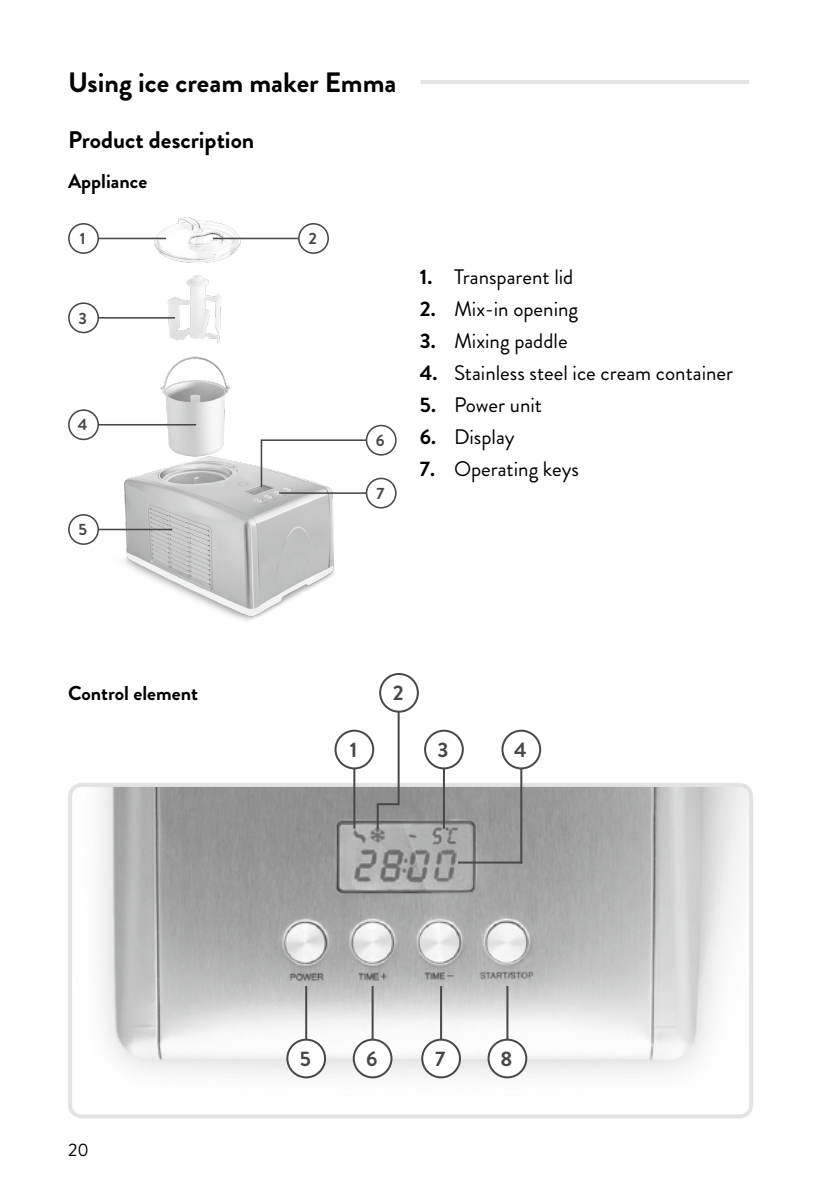
<style>
.page{position:relative;width:840px;height:1191px;background:#fff}
.page>*{position:absolute;margin:0;border:0;box-sizing:border-box;transform-origin:0 0}
.t1{font:700 28px "Brandon Grotesque";color:#000}
.t2{font:700 24px "Brandon Grotesque";color:#000}
.t3{font:21px "Brandon Grotesque";color:#000}
.t4{font:700 21px "Brandon Grotesque";color:#484847}
.t5{font:700 20px "Brandon Grotesque";color:#000}
.t6{font:18px "Brandon Grotesque";color:#000}
.t7{font:700 16.4px "Brandon Grotesque";color:#484847}
.s1{font-weight:700}
</style>
<div class="page">
<hr style="left:420px;top:80px;width:328px;height:4px;background:#e3e3e3">
<img style="left:73px;top:217px;width:302px;height:404px">
<div style="left:69px;top:224px;width:29px;height:29px;background:#fff;border-radius:50%"></div>
<div style="left:68px;top:223px;width:31px;height:31px;border:2px solid #484847;border-radius:50%"></div>
<hr style="left:98px;top:238px;width:68px;height:1px;background:#484847">
<div style="left:69px;top:303px;width:29px;height:29px;background:#fff;border-radius:50%"></div>
<div style="left:68px;top:302px;width:31px;height:31px;border:2px solid #484847;border-radius:50%"></div>
<hr style="left:98px;top:317px;width:77px;height:1px;background:#484847">
<div style="left:69px;top:410px;width:29px;height:29px;background:#fff;border-radius:50%"></div>
<div style="left:68px;top:409px;width:31px;height:31px;border:2px solid #484847;border-radius:50%"></div>
<hr style="left:98px;top:424px;width:98px;height:1px;background:#484847">
<div style="left:69px;top:515px;width:29px;height:29px;background:#fff;border-radius:50%"></div>
<div style="left:68px;top:514px;width:31px;height:31px;border:2px solid #484847;border-radius:50%"></div>
<hr style="left:98px;top:529px;width:74px;height:1px;background:#484847">
<div style="left:366px;top:478px;width:29px;height:30px;background:#fff;border-radius:50%"></div>
<div style="left:365px;top:478px;width:31px;height:30px;border:2px solid #484847;border-radius:50%"></div>
<hr style="left:279px;top:492px;width:87px;height:2px;background:#484847">
<div style="left:366px;top:425px;width:29px;height:30px;background:#fff;border-radius:50%"></div>
<div style="left:365px;top:425px;width:31px;height:30px;border:2px solid #484847;border-radius:50%"></div>
<svg style="left:260px;top:438px;width:108px;height:51px"></svg>
<hr style="left:213px;top:238px;width:87px;height:1px;background:#484847">
<div style="left:299px;top:224px;width:29px;height:29px;background:#fff;border-radius:50%"></div>
<div style="left:298px;top:223px;width:31px;height:31px;border:2px solid #484847;border-radius:50%"></div>
<img style="left:73px;top:788px;width:674px;height:325px">
<div style="left:68px;top:783px;width:684px;height:335px;border:4px solid #e3e3e3;border-radius:11px"></div>
<hr style="left:353px;top:741px;width:2px;height:87px;background:#484847">
<div style="left:335px;top:730px;width:38px;height:38px;background:#fff;border-radius:50%"></div>
<div style="left:334px;top:729px;width:40px;height:40px;border:2px solid #484847;border-radius:50%"></div>
<hr style="left:442px;top:741px;width:2px;height:87px;background:#484847">
<div style="left:425px;top:730px;width:37px;height:38px;background:#fff;border-radius:50%"></div>
<div style="left:424px;top:729px;width:39px;height:40px;border:2px solid #484847;border-radius:50%"></div>
<hr style="left:376px;top:803px;width:2px;height:25px;background:#484847">
<hr style="left:397px;top:711px;width:2px;height:94px;background:#484847">
<div style="left:379px;top:673px;width:39px;height:39px;border:2px solid #484847;border-radius:50%"></div>
<hr style="left:377px;top:803px;width:21px;height:2px;background:#484847">
<hr style="left:520px;top:741px;width:2px;height:122px;background:#484847">
<div style="left:502px;top:730px;width:38px;height:38px;background:#fff;border-radius:50%"></div>
<div style="left:501px;top:729px;width:40px;height:40px;border:2px solid #484847;border-radius:50%"></div>
<hr style="left:458px;top:861px;width:64px;height:2px;background:#484847">
<hr style="left:305px;top:986px;width:2px;height:67px;background:#484847">
<div style="left:287px;top:1039px;width:38px;height:38px;background:#fff;border-radius:50%"></div>
<div style="left:286px;top:1038px;width:40px;height:40px;border:2px solid #484847;border-radius:50%"></div>
<hr style="left:371px;top:986px;width:2px;height:67px;background:#484847">
<div style="left:353px;top:1039px;width:38px;height:38px;background:#fff;border-radius:50%"></div>
<div style="left:352px;top:1038px;width:40px;height:40px;border:2px solid #484847;border-radius:50%"></div>
<hr style="left:440px;top:986px;width:2px;height:67px;background:#484847">
<div style="left:422px;top:1039px;width:37px;height:38px;background:#fff;border-radius:50%"></div>
<div style="left:421px;top:1038px;width:39px;height:40px;border:2px solid #484847;border-radius:50%"></div>
<hr style="left:506px;top:986px;width:2px;height:67px;background:#484847">
<div style="left:488px;top:1039px;width:38px;height:38px;background:#fff;border-radius:50%"></div>
<div style="left:487px;top:1038px;width:40px;height:40px;border:2px solid #484847;border-radius:50%"></div>
<h1 class="t1" style="left:68px;top:63px;width:330px">Using ice cream maker Emma</h1>
<p class="t2" style="left:68px;top:123px;width:188px">Product description</p>
<p class="t5" style="left:68px;top:167px;width:81px">Appliance</p>
<p class="t7" style="left:80px;top:227px;width:7px">1</p>
<p class="t7" style="left:78px;top:306px;width:10px">3</p>
<p class="t7" style="left:78px;top:413px;width:11px">4</p>
<p class="t7" style="left:78px;top:518px;width:10px">5</p>
<p class="t5" style="left:68px;top:679px;width:131px">Control element</p>
<p class="t7" style="left:308px;top:227px;width:10px">2</p>
<p class="t7" style="left:375px;top:429px;width:10px">6</p>
<p class="t7" style="left:376px;top:482px;width:9px">7</p>
<p class="t3" style="left:420px;top:262px;width:155px"><span class="s1">1.</span> Transparent lid</p>
<p class="t3" style="left:420px;top:294px;width:159px"><span class="s1">2.</span> Mix-in opening</p>
<p class="t3" style="left:420px;top:326px;width:149px"><span class="s1">3.</span> Mixing paddle</p>
<p class="t3" style="left:420px;top:358px;width:314px"><span class="s1">4.</span> Stainless steel ice cream container</p>
<p class="t3" style="left:420px;top:390px;width:123px"><span class="s1">5.</span> Power unit</p>
<p class="t3" style="left:420px;top:422px;width:96px"><span class="s1">6.</span> Display</p>
<p class="t3" style="left:420px;top:454px;width:160px"><span class="s1">7.</span> Operating keys</p>
<p class="t4" style="left:392px;top:678px;width:12px">2</p>
<p class="t4" style="left:349px;top:735px;width:9px">1</p>
<p class="t4" style="left:437px;top:735px;width:12px">3</p>
<p class="t4" style="left:514px;top:735px;width:14px">4</p>
<p class="t6" style="left:68px;top:1137px;width:22px">20</p>
<p class="t4" style="left:299px;top:1044px;width:13px">5</p>
<p class="t4" style="left:366px;top:1044px;width:13px">6</p>
<p class="t4" style="left:435px;top:1044px;width:12px">7</p>
<p class="t4" style="left:500px;top:1044px;width:13px">8</p>
</div>
